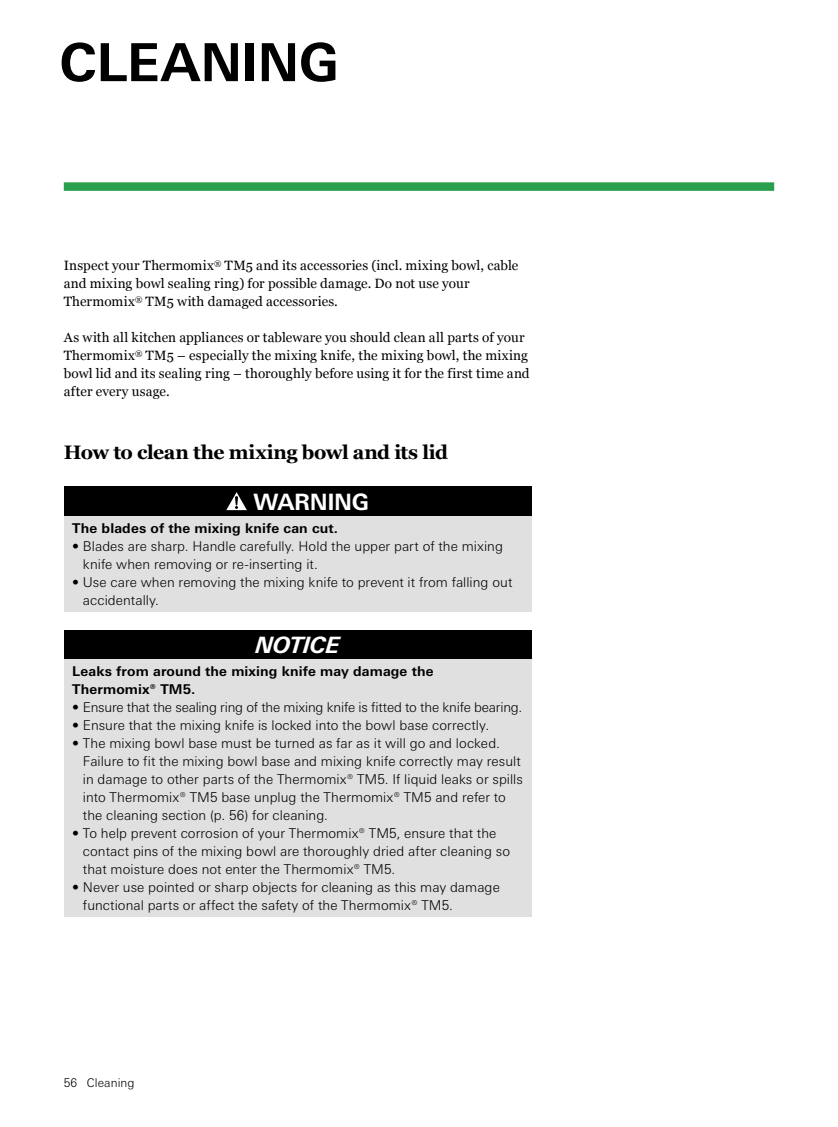
<style>
.page{position:relative;width:838px;height:1127px;background:#fff}
.page>*{position:absolute;margin:0;border:0;box-sizing:border-box;transform-origin:0 0}
.t1{font:700 52.5px "Univers Next W1 G";letter-spacing:-.015em;color:#000}
.t2{font:700 22.5px "Univers Next W1 G";letter-spacing:-.02em;color:#fff}
.t3{font:italic 700 22.5px "Univers Next W1 G";letter-spacing:-.02em;color:#fff}
.t4{font:700 19.5px "Georgia";letter-spacing:-.02em;color:#000}
.t5{font:300 13.5px/18px "Univers Next W1 G";letter-spacing:.005em;color:#000}
.t6{font:13.5px/18px "Georgia";letter-spacing:.01em;color:#000}
.t7{font:700 13.5px/18px "Univers Next W1 G";letter-spacing:.01em;color:#000}
.t8{font:300 13.5px "Univers Next W1 G";letter-spacing:-.015em;color:#000}
.t9{font:300 12px "Univers Next W1 G";letter-spacing:.005em;color:#000}
</style>
<div class="page">
<div style="left:64px;top:182px;width:710px;height:9px;background:#299e4d"></div>
<div style="left:64px;top:486px;width:467px;height:30px;background:#000"></div>
<div style="left:64px;top:516px;width:467px;height:96px;background:#e0e0e0"></div>
<svg style="left:226px;top:492px;width:21px;height:18px"></svg>
<div style="left:64px;top:630px;width:467px;height:29px;background:#000"></div>
<div style="left:64px;top:659px;width:467px;height:258px;background:#e0e0e0"></div>
<h1 class="t1" style="left:59px;top:31px;width:281px">CLEANING</h1>
<p class="t6" style="left:64px;top:257px;width:456px">Inspect your Thermomix<sup>®</sup> TM5 and its accessories (incl. mixing bowl, cable and mixing bowl sealing ring) for possible damage. Do not use your<br>Thermomix<sup>®</sup> TM5 with damaged accessories.</p>
<p class="t6" style="left:64px;top:329px;width:467px">As with all kitchen appliances or tableware you should clean all parts of your Thermomix<sup>®</sup> TM5 – especially the mixing knife, the mixing bowl, the mixing bowl lid and its sealing ring – thoroughly before using it for the first time and after every usage.</p>
<h3 class="t4" style="left:64px;top:440px;width:386px">How to clean the mixing bowl and its lid</h3>
<h2 class="t2" style="left:253px;top:489px;width:117px">WARNING</h2>
<p class="t7" style="left:72px;top:519px;width:267px">The blades of the mixing knife can cut.</p>
<p class="t5" style="left:83px;top:537px;width:421px;text-indent:-11px">• Blades are sharp. Handle carefully. Hold the upper part of the mixing knife when removing or re-inserting it.</p>
<p class="t5" style="left:83px;top:573px;width:431px;text-indent:-11px">• Use care when removing the mixing knife to prevent it from falling out accidentally.</p>
<h2 class="t3" style="left:255px;top:631px;width:86px">NOTICE</h2>
<p class="t7" style="left:72px;top:662px;width:363px">Leaks from around the mixing knife may damage the<br>Thermomix® TM5.</p>
<p class="t8" style="left:72px;top:699px;width:451px">• Ensure that the sealing ring of the mixing knife is fitted to the knife bearing.</p>
<p class="t5" style="left:72px;top:716px;width:418px">• Ensure that the mixing knife is locked into the bowl base correctly.</p>
<p class="t5" style="left:83px;top:734px;width:441px;text-indent:-11px">• The mixing bowl base must be turned as far as it will go and locked.<br>Failure to fit the mixing bowl base and mixing knife correctly may result in damage to other parts of the Thermomix® TM5. If liquid leaks or spills into Thermomix® TM5 base unplug the Thermomix® TM5 and refer to the cleaning section (p. 56) for cleaning.</p>
<p class="t5" style="left:83px;top:824px;width:429px;text-indent:-11px">• To help prevent corrosion of your Thermomix® TM5, ensure that the contact pins of the mixing bowl are thoroughly dried after cleaning so that moisture does not enter the Thermomix® TM5.</p>
<p class="t5" style="left:83px;top:878px;width:418px;text-indent:-11px">• Never use pointed or sharp objects for cleaning as this may damage functional parts or affect the safety of the Thermomix® TM5.</p>
<p class="t9" style="left:64px;top:1075px;width:72px">56 Cleaning</p>
</div>
